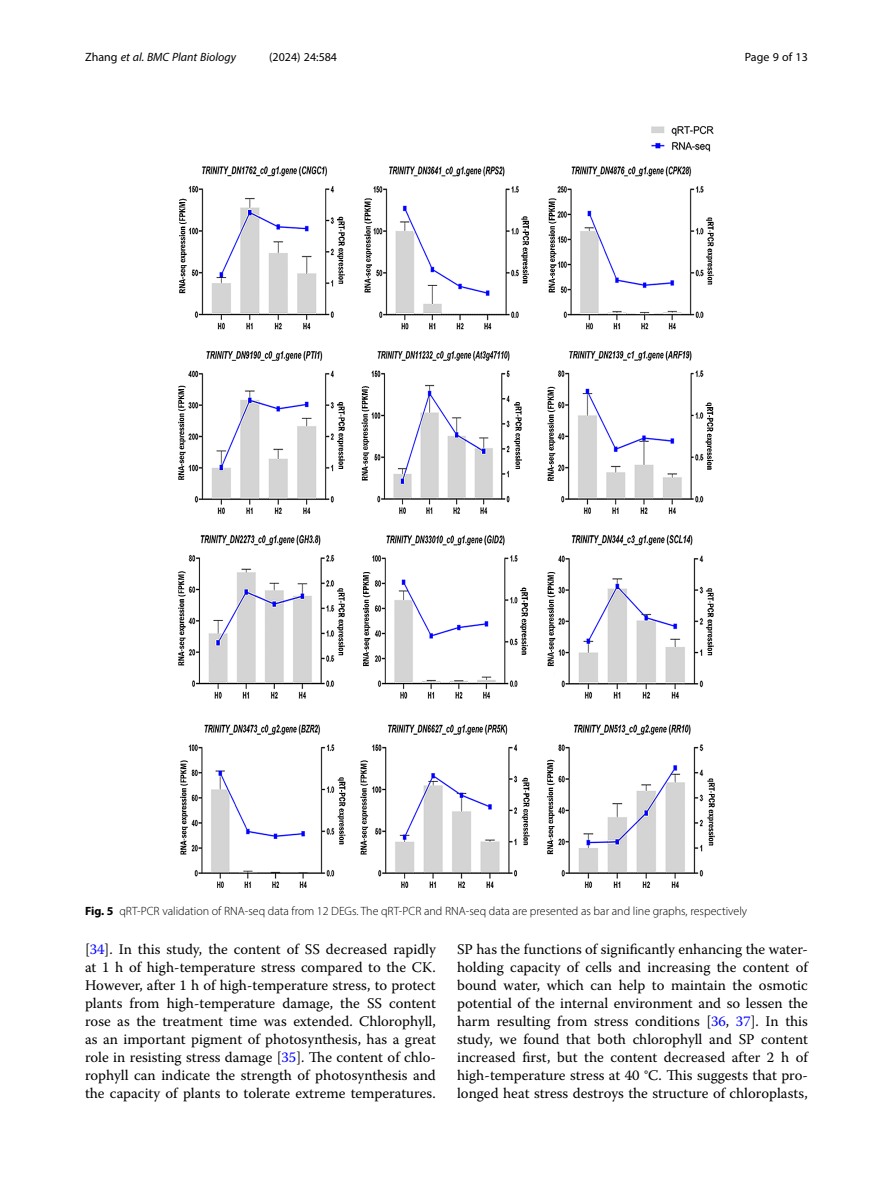
<style>
.page{position:relative;width:893px;height:1191px;background:#fff}
.page>*{position:absolute;margin:0;border:0;box-sizing:border-box;transform-origin:0 0}
.Body_Text_Indent{font:14.7px/18px "Warnock Pro";color:#000;text-align:justify}
.Figure_Caption{font:300 12px "Myriad Pro";color:#000}
.t1{font:italic 12px "Myriad Pro";color:#000}
.t2{font:12px "Myriad Pro";color:#000}
.s1{font-style:normal}
.s2{font-weight:700}
.s3{color:#00f}
</style>
<div class="page">
<img style="left:178px;top:126px;width:536px;height:761px">
<p class="t1" style="left:85px;top:50px;width:152px"><span class="s1">Zhang</span> et al. BMC Plant Biology</p>
<p class="t2" style="left:269px;top:50px;width:70px">(2024) 24:584</p>
<p class="t2" style="left:745px;top:50px;width:65px">Page 9 of 13</p>
<p class="Figure_Caption" style="left:85px;top:903px;width:664px"><span class="s2">Fig. 5</span> qRT-PCR validation of RNA-seq data from 12 DEGs. The qRT-PCR and RNA-seq data are presented as bar and line graphs, respectively</p>
<p class="Body_Text_Indent" style="left:85px;top:940px;width:352px">[<span class="s3">34</span>]. In this study, the content of SS decreased rapidly at 1 h of high-temperature stress compared to the CK.<br>However, after 1 h of high-temperature stress, to protect plants from high-temperature damage, the SS content rose as the treatment time was extended. Chlorophyll, as an important pigment of photosynthesis, has a great role in resisting stress damage [<span class="s3">35</span>]. The content of chlo&shy;rophyll can indicate the strength of photosynthesis and the capacity of plants to tolerate extreme temperatures.</p>
<p class="Body_Text_Indent" style="left:457px;top:940px;width:352px">SP has the functions of significantly enhancing the water&shy;holding capacity of cells and increasing the content of bound water, which can help to maintain the osmotic potential of the internal environment and so lessen the harm resulting from stress conditions [<span class="s3">36</span>, <span class="s3">37</span>]. In this study, we found that both chlorophyll and SP content increased first, but the content decreased after 2 h of high-temperature stress at 40 °C. This suggests that pro&shy;longed heat stress destroys the structure of chloroplasts,</p>
</div>
